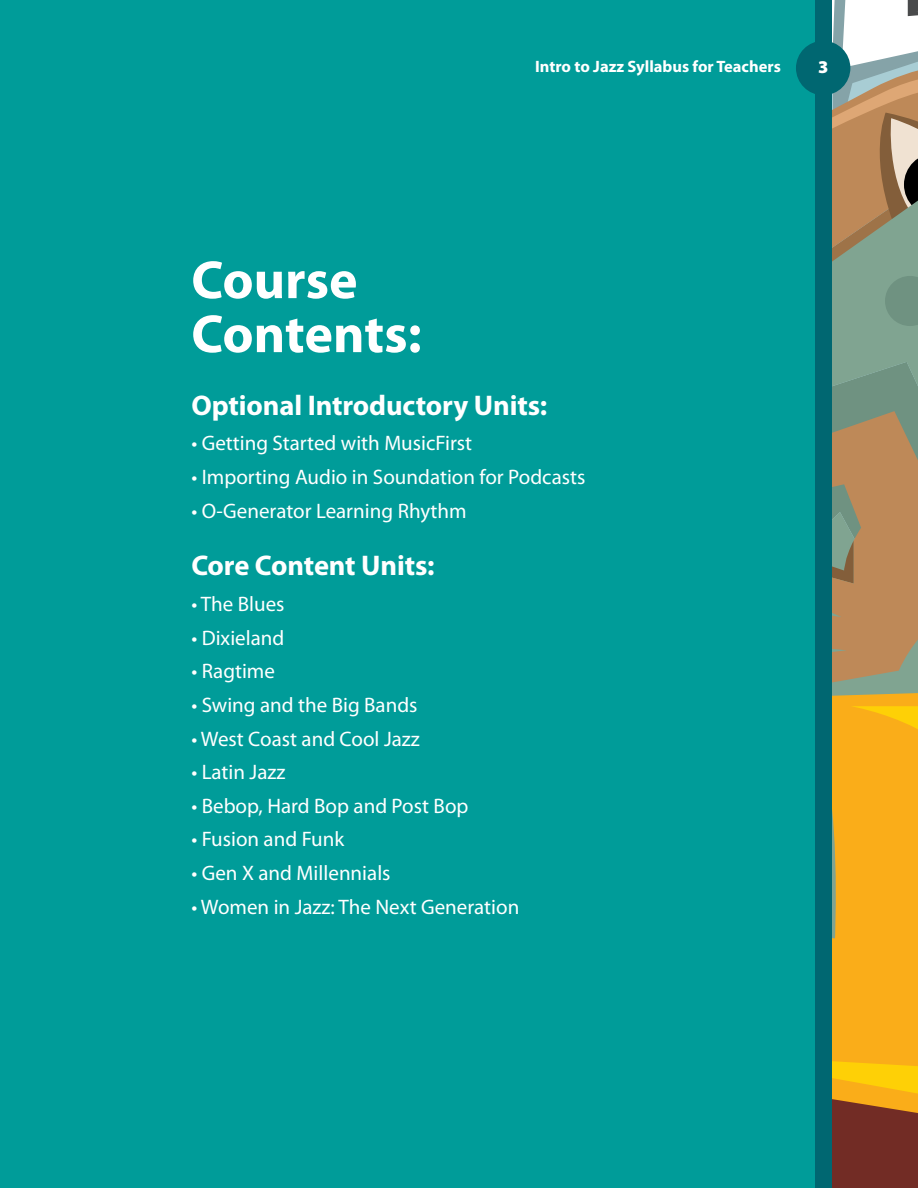
<style>
.page{position:relative;width:918px;height:1188px;background:#fff}
.page>*{position:absolute;margin:0;border:0;box-sizing:border-box;transform-origin:0 0}
.t1{font:700 54px/54px "Myriad Pro";color:#fff}
.t2{font:700 28.5px "Myriad Pro";letter-spacing:-.005em;color:#fff}
.t3{font:21px "Myriad Pro";color:#fff}
.t4{font:900 18px "Myriad Pro";color:#fff}
.t5{font:700 16.5px "Myriad Pro";color:#fff}
</style>
<div class="page">
<div style="left:0;top:0;width:816px;height:1188px;background:#009c99"></div>
<div style="left:816px;top:0;width:17px;height:1188px;background:#006771"></div>
<svg style="left:833px;top:356px;width:85px;height:350px;background:#a88f65"></svg>
<svg style="left:833px;top:706px;width:85px;height:482px;background:#e1991b"></svg>
<svg style="left:833px;top:0;width:85px;height:356px;background:#a8a58e"></svg>
<div style="left:796px;top:41px;width:54px;height:54px;background:#006771;border-radius:50%"></div>
<p class="t5" style="left:535px;top:56px;width:247px">Intro to Jazz Syllabus for Teachers</p>
<p class="t4" style="left:818px;top:55px;width:12px">3</p>
<h1 class="t1" style="left:191px;top:251px;width:232px">Course<br>Contents:</h1>
<h2 class="t2" style="left:191px;top:386px;width:357px">Optional Introductory Units:</h2>
<p class="t3" style="left:191px;top:430px;width:282px">• Getting Started with MusicFirst</p>
<p class="t3" style="left:191px;top:464px;width:396px">• Importing Audio in Soundation for Podcasts</p>
<p class="t3" style="left:191px;top:498px;width:277px">• O-Generator Learning Rhythm</p>
<h2 class="t2" style="left:191px;top:547px;width:245px">Core Content Units:</h2>
<p class="t3" style="left:191px;top:591px;width:95px">• The Blues</p>
<p class="t3" style="left:191px;top:625px;width:95px">• Dixieland</p>
<p class="t3" style="left:191px;top:658px;width:85px">• Ragtime</p>
<p class="t3" style="left:191px;top:692px;width:228px">• Swing and the Big Bands</p>
<p class="t3" style="left:191px;top:726px;width:230px">• West Coast and Cool Jazz</p>
<p class="t3" style="left:191px;top:759px;width:96px">• Latin Jazz</p>
<p class="t3" style="left:191px;top:793px;width:279px">• Bebop, Hard Bop and Post Bop</p>
<p class="t3" style="left:191px;top:826px;width:154px">• Fusion and Funk</p>
<p class="t3" style="left:191px;top:860px;width:201px">• Gen X and Millennials</p>
<p class="t3" style="left:191px;top:894px;width:329px">• Women in Jazz: The Next Generation</p>
</div>
